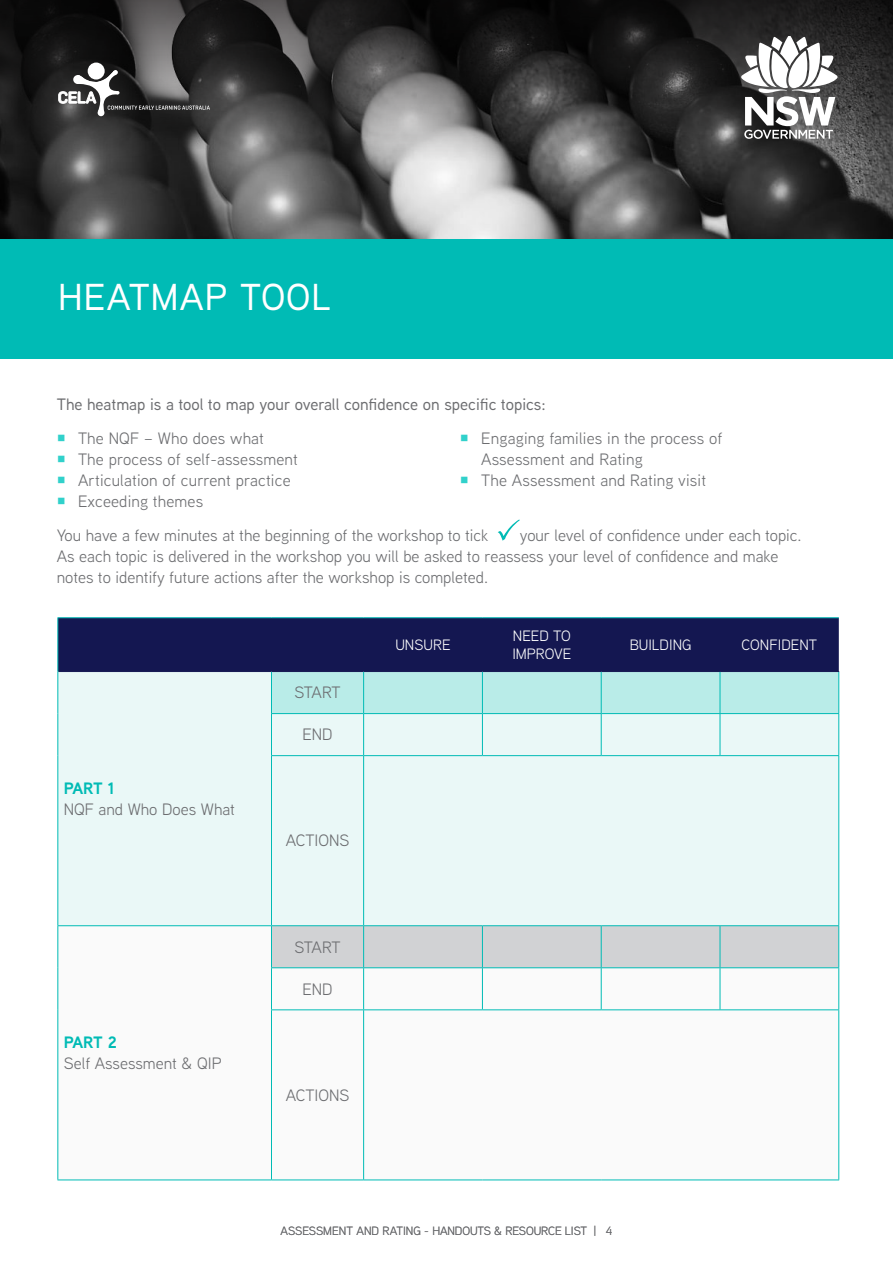
<style>
.page{position:relative;width:893px;height:1263px;background:#fff}
.page>*{position:absolute;margin:0;border:0;box-sizing:border-box;transform-origin:0 0}
.Page_title_large{font:500 37.5px "Aaux Next";letter-spacing:.03em;color:#fff}
.body{font:16.5px/21px "Aaux Next";color:#6c6d70}
.Intro_text{font:500 16.5px "Aaux Next";color:#6c6d70}
.Table_header_row{font:15px/18px "Aaux Next";color:#fff}
.t1{font:12px "Aaux Next";letter-spacing:-.01em;color:#6c6d70}
.s1{font-weight:700;color:#00bbb5}
</style>
<div class="page">
<div style="left:0;top:239px;width:893px;height:119px;background:#00bbb5"></div>
<div style="left:58px;top:714px;width:780px;height:211px;background:#eaf8f7"></div>
<svg style="left:58px;top:618px;width:781px;height:96px;background:#617594"></svg>
<svg style="left:58px;top:926px;width:780px;height:253px"></svg>
<div style="left:272px;top:926px;width:566px;height:41px;background:#d1d2d4"></div>
<hr style="left:58px;top:671px;width:213px;height:1px;background:#141751">
<hr style="left:271px;top:671px;width:93px;height:1px;background:#141751">
<hr style="left:364px;top:671px;width:118px;height:1px;background:#141751">
<hr style="left:482px;top:671px;width:119px;height:1px;background:#141751">
<hr style="left:601px;top:671px;width:119px;height:1px;background:#141751">
<hr style="left:720px;top:671px;width:119px;height:1px;background:#141751">
<hr style="left:57px;top:617px;width:214px;height:1px;background:#00bbb5">
<hr style="left:57px;top:618px;width:1px;height:53px;background:#00bbb5">
<hr style="left:271px;top:617px;width:93px;height:1px;background:#00bbb5">
<hr style="left:364px;top:617px;width:118px;height:1px;background:#00bbb5">
<hr style="left:482px;top:617px;width:119px;height:1px;background:#00bbb5">
<hr style="left:601px;top:617px;width:119px;height:1px;background:#00bbb5">
<hr style="left:720px;top:617px;width:119px;height:1px;background:#00bbb5">
<hr style="left:57px;top:671px;width:1px;height:43px;background:#00bbb5">
<hr style="left:57px;top:714px;width:1px;height:42px;background:#00bbb5">
<hr style="left:57px;top:756px;width:1px;height:169px;background:#00bbb5">
<hr style="left:271px;top:672px;width:1px;height:41px;background:#00bbb5">
<hr style="left:363px;top:672px;width:1px;height:41px;background:#00bbb5">
<hr style="left:482px;top:672px;width:1px;height:41px;background:#00bbb5">
<hr style="left:601px;top:672px;width:1px;height:41px;background:#00bbb5">
<hr style="left:720px;top:672px;width:1px;height:41px;background:#00bbb5">
<hr style="left:838px;top:672px;width:1px;height:41px;background:#00bbb5">
<hr style="left:271px;top:713px;width:93px;height:1px;background:#00bbb5">
<hr style="left:271px;top:714px;width:1px;height:41px;background:#00bbb5">
<hr style="left:364px;top:713px;width:118px;height:1px;background:#00bbb5">
<hr style="left:363px;top:714px;width:1px;height:41px;background:#00bbb5">
<hr style="left:482px;top:713px;width:119px;height:1px;background:#00bbb5">
<hr style="left:482px;top:714px;width:1px;height:41px;background:#00bbb5">
<hr style="left:601px;top:713px;width:119px;height:1px;background:#00bbb5">
<hr style="left:601px;top:714px;width:1px;height:41px;background:#00bbb5">
<hr style="left:720px;top:713px;width:119px;height:1px;background:#00bbb5">
<hr style="left:720px;top:714px;width:1px;height:41px;background:#00bbb5">
<hr style="left:838px;top:714px;width:1px;height:41px;background:#00bbb5">
<hr style="left:271px;top:756px;width:1px;height:169px;background:#00bbb5">
<hr style="left:363px;top:756px;width:1px;height:169px;background:#00bbb5">
<hr style="left:838px;top:756px;width:1px;height:169px;background:#00bbb5">
<hr style="left:57px;top:925px;width:214px;height:1px;background:#00bbb5">
<hr style="left:57px;top:926px;width:1px;height:42px;background:#00bbb5">
<hr style="left:57px;top:968px;width:1px;height:42px;background:#00bbb5">
<hr style="left:57px;top:1010px;width:1px;height:169px;background:#00bbb5">
<hr style="left:271px;top:755px;width:93px;height:1px;background:#00bbb5">
<hr style="left:364px;top:755px;width:118px;height:1px;background:#00bbb5">
<hr style="left:482px;top:755px;width:119px;height:1px;background:#00bbb5">
<hr style="left:601px;top:755px;width:119px;height:1px;background:#00bbb5">
<hr style="left:720px;top:755px;width:119px;height:1px;background:#00bbb5">
<hr style="left:271px;top:925px;width:93px;height:1px;background:#00bbb5">
<hr style="left:271px;top:926px;width:1px;height:41px;background:#00bbb5">
<hr style="left:364px;top:925px;width:118px;height:1px;background:#00bbb5">
<hr style="left:363px;top:926px;width:1px;height:41px;background:#00bbb5">
<hr style="left:482px;top:925px;width:119px;height:1px;background:#00bbb5">
<hr style="left:482px;top:926px;width:1px;height:41px;background:#00bbb5">
<hr style="left:601px;top:925px;width:119px;height:1px;background:#00bbb5">
<hr style="left:601px;top:926px;width:1px;height:41px;background:#00bbb5">
<hr style="left:720px;top:925px;width:119px;height:1px;background:#00bbb5">
<hr style="left:720px;top:926px;width:1px;height:41px;background:#00bbb5">
<hr style="left:838px;top:926px;width:1px;height:41px;background:#00bbb5">
<hr style="left:271px;top:967px;width:93px;height:1px;background:#00bbb5">
<hr style="left:271px;top:968px;width:1px;height:41px;background:#00bbb5">
<hr style="left:364px;top:967px;width:118px;height:1px;background:#00bbb5">
<hr style="left:363px;top:968px;width:1px;height:41px;background:#00bbb5">
<hr style="left:482px;top:967px;width:119px;height:1px;background:#00bbb5">
<hr style="left:482px;top:968px;width:1px;height:41px;background:#00bbb5">
<hr style="left:601px;top:967px;width:119px;height:1px;background:#00bbb5">
<hr style="left:601px;top:968px;width:1px;height:41px;background:#00bbb5">
<hr style="left:720px;top:967px;width:119px;height:1px;background:#00bbb5">
<hr style="left:720px;top:968px;width:1px;height:41px;background:#00bbb5">
<hr style="left:838px;top:968px;width:1px;height:41px;background:#00bbb5">
<hr style="left:271px;top:1010px;width:1px;height:169px;background:#00bbb5">
<hr style="left:363px;top:1010px;width:1px;height:169px;background:#00bbb5">
<hr style="left:838px;top:1010px;width:1px;height:169px;background:#00bbb5">
<hr style="left:57px;top:1179px;width:214px;height:1px;background:#00bbb5">
<hr style="left:271px;top:1009px;width:93px;height:1px;background:#00bbb5">
<hr style="left:364px;top:1009px;width:118px;height:1px;background:#00bbb5">
<hr style="left:482px;top:1009px;width:119px;height:1px;background:#00bbb5">
<hr style="left:601px;top:1009px;width:119px;height:1px;background:#00bbb5">
<hr style="left:720px;top:1009px;width:119px;height:1px;background:#00bbb5">
<hr style="left:271px;top:1179px;width:93px;height:1px;background:#00bbb5">
<hr style="left:364px;top:1179px;width:118px;height:1px;background:#00bbb5">
<hr style="left:482px;top:1179px;width:119px;height:1px;background:#00bbb5">
<hr style="left:601px;top:1179px;width:119px;height:1px;background:#00bbb5">
<hr style="left:720px;top:1179px;width:119px;height:1px;background:#00bbb5">
<svg style="left:0;top:0;width:893px;height:239px;background:#444"></svg>
<svg style="left:741px;top:36px;width:96px;height:103px"></svg>
<svg style="left:498px;top:519px;width:22px;height:22px"></svg>
<div style="left:88px;top:63px;width:17px;height:17px;background:#fff;border-radius:50%"></div>
<div style="left:98px;top:109px;width:6px;height:7px;background:#fff;border-radius:50%"></div>
<svg style="left:58px;top:70px;width:152px;height:42px;background:#5c5c5c"></svg>
<p class="Page_title_large" style="left:58px;top:271px;width:274px">HEATMAP TOOL</p>
<p class="Intro_text" style="left:57px;top:393px;width:491px">The heatmap is a tool to map your overall confidence on specific topics:</p>
<p class="body" style="left:78px;top:427px;width:187px">The NQF – Who does what</p>
<p class="body" style="left:78px;top:448px;width:221px">The process of self-assessment</p>
<p class="body" style="left:78px;top:469px;width:214px">Articulation of current practice</p>
<p class="body" style="left:78px;top:490px;width:127px">Exceeding themes</p>
<p class="body" style="left:481px;top:427px;width:243px">Engaging families in the process of<br>Assessment and Rating</p>
<p class="body" style="left:481px;top:469px;width:226px">The Assessment and Rating visit</p>
<p class="body" style="left:57px;top:524px;width:433px">You have a few minutes at the beginning of the workshop to tick</p>
<p class="body" style="left:57px;top:524px;width:746px;text-indent:463px">your level of confidence under each topic.<br>As each topic is delivered in the workshop you will be asked to reassess your level of confidence and make notes to identify future actions after the workshop is completed.</p>
<p class="body" style="left:64px;top:777px;width:173px"><span class="s1">PART 1<br></span>NQF and Who Does What</p>
<p class="body" style="left:64px;top:1031px;width:159px"><span class="s1">PART 2<br></span>Self Assessment &amp; QIP</p>
<p class="body" style="left:294px;top:681px;width:48px">START</p>
<p class="body" style="left:302px;top:723px;width:32px">END</p>
<p class="body" style="left:286px;top:830px;width:65px">ACTIONS</p>
<p class="body" style="left:294px;top:936px;width:48px">START</p>
<p class="body" style="left:302px;top:978px;width:32px">END</p>
<p class="body" style="left:286px;top:1084px;width:65px">ACTIONS</p>
<p class="Table_header_row" style="left:395px;top:635px;width:57px">UNSURE</p>
<p class="Table_header_row" style="left:512px;top:626px;width:60px">NEED TO<br>IMPROVE</p>
<p class="Table_header_row" style="left:630px;top:635px;width:63px">BUILDING</p>
<p class="Table_header_row" style="left:742px;top:635px;width:77px">CONFIDENT</p>
<p class="t1" style="left:280px;top:1223px;width:334px">ASSESSMENT AND RATING - HANDOUTS &amp; RESOURCE LIST | 4</p>
</div>
